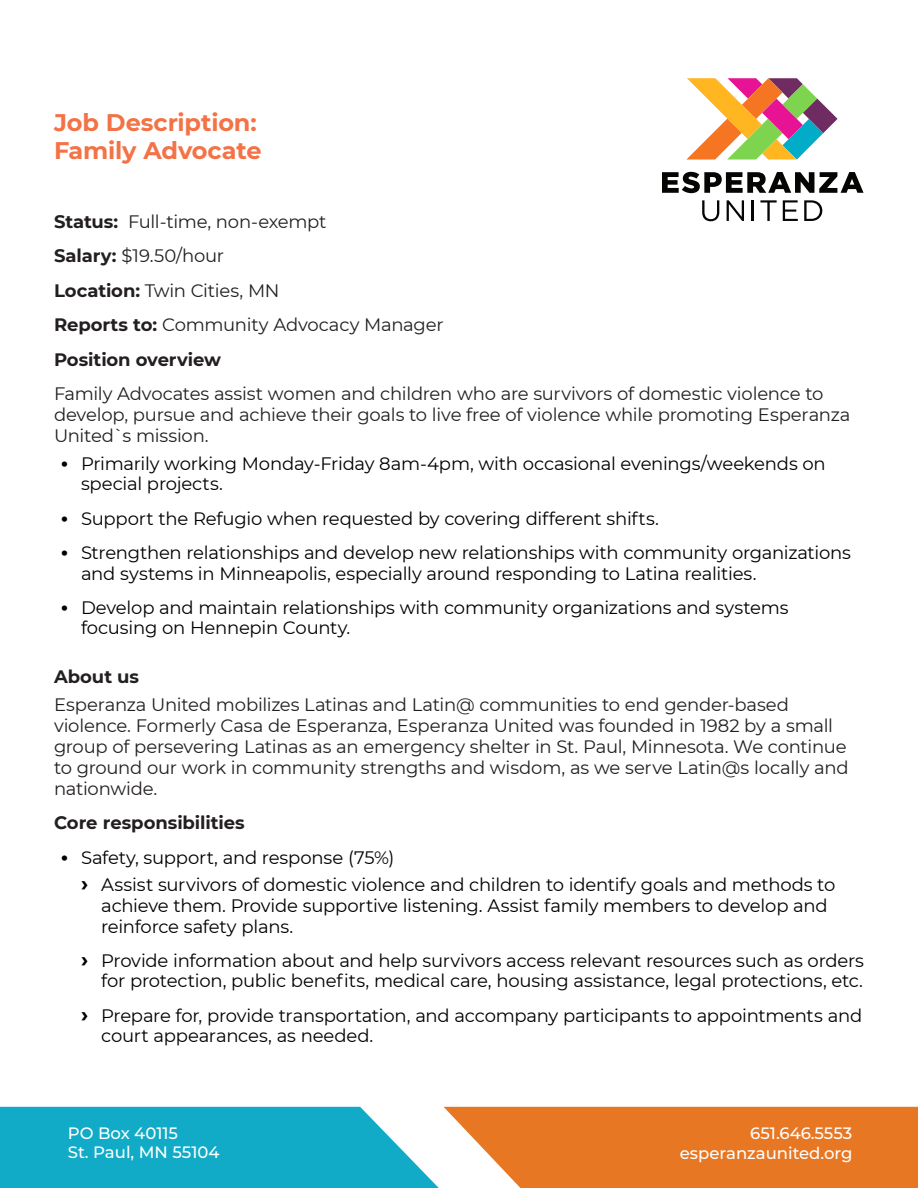
<style>
.page{position:relative;width:918px;height:1188px;background:#fff}
.page>*{position:absolute;margin:0;border:0;box-sizing:border-box;transform-origin:0 0}
.t1{font:700 24px/27.6px "Montserrat";letter-spacing:-.005em;color:#f37246}
.t2{font:18px/20.7px "Montserrat";letter-spacing:-.015em;color:#020000}
.body_copy_12pt{font:18px/21px "Montserrat";letter-spacing:-.015em;color:#231f20}
.body_copy_12pt-2{font:700 18px "Montserrat";letter-spacing:-.005em;color:#231f20}
.t3{font:500 16.5px/19.8px "Montserrat";color:#fff}
.s1{font-weight:700}
.s2{font-weight:700;font-size:21px}
</style>
<div class="page">
<svg style="left:0;top:1107px;width:918px;height:81px;background:#8a9a80"></svg>
<svg style="left:662px;top:172px;width:202px;height:21px"></svg>
<svg style="left:702px;top:200px;width:17px;height:21px"></svg>
<svg style="left:727px;top:200px;width:17px;height:21px"></svg>
<hr style="left:752px;top:200px;width:2px;height:21px;background:#050504">
<svg style="left:760px;top:200px;width:17px;height:21px"></svg>
<svg style="left:783px;top:200px;width:15px;height:21px"></svg>
<svg style="left:804px;top:200px;width:18px;height:21px"></svg>
<svg style="left:686px;top:78px;width:152px;height:82px"></svg>
<p class="t1" style="left:54px;top:108px;width:209px">Job Description:<br>Family Advocate</p>
<p class="body_copy_12pt" style="left:54px;top:210px;width:274px"><span class="s1">Status:</span> Full-time, non-exempt</p>
<p class="body_copy_12pt" style="left:54px;top:245px;width:172px"><span class="s1">Salary:</span> $19.50/hour</p>
<p class="body_copy_12pt" style="left:54px;top:279px;width:227px"><span class="s1">Location:</span> Twin Cities, MN</p>
<p class="body_copy_12pt" style="left:54px;top:314px;width:391px"><span class="s1">Reports to:</span> Community Advocacy Manager</p>
<p class="body_copy_12pt-2" style="left:54px;top:346px;width:169px">Position overview</p>
<p class="body_copy_12pt" style="left:54px;top:383px;width:798px">Family Advocates assist women and children who are survivors of domestic violence to develop, pursue and achieve their goals to live free of violence while promoting Esperanza<br>United`s mission.</p>
<p class="t2" style="left:81px;top:452px;width:746px;text-indent:-20px"><span class="s2">•</span> Primarily working Monday-Friday 8am-4pm, with occasional evenings/weekends on special projects.</p>
<p class="t2" style="left:61px;top:507px;width:600px"><span class="s2">•</span> Support the Refugio when requested by covering different shifts.</p>
<p class="t2" style="left:81px;top:542px;width:772px;text-indent:-20px"><span class="s2">•</span> Strengthen relationships and develop new relationships with community organizations and systems in Minneapolis, especially around responding to Latina realities.</p>
<p class="t2" style="left:81px;top:596px;width:709px;text-indent:-20px"><span class="s2">•</span> Develop and maintain relationships with community organizations and systems focusing on Hennepin County.</p>
<p class="body_copy_12pt-2" style="left:54px;top:664px;width:87px">About us</p>
<p class="body_copy_12pt" style="left:54px;top:693px;width:796px">Esperanza United mobilizes Latinas and Latin@ communities to end gender-based violence. Formerly Casa de Esperanza, Esperanza United was founded in 1982 by a small group of persevering Latinas as an emergency shelter in St. Paul, Minnesota. We continue to ground our work in community strengths and wisdom, as we serve Latin@s locally and nationwide.</p>
<p class="body_copy_12pt-2" style="left:54px;top:810px;width:192px">Core responsibilities</p>
<p class="t2" style="left:61px;top:846px;width:335px"><span class="s2">•</span> Safety, support, and response (75%)</p>
<p class="t2" style="left:101px;top:874px;width:736px;text-indent:-20px"><span class="s2">›</span> Assist survivors of domestic violence and children to identify goals and methods to achieve them. Provide supportive listening. Assist family members to develop and reinforce safety plans.</p>
<p class="t2" style="left:81px;top:949px;width:785px;text-align:right"><span class="s2">›</span> Provide information about and help survivors access relevant resources such as orders for protection, public benefits, medical care, housing assistance, legal protections, etc.</p>
<p class="t2" style="left:101px;top:1004px;width:762px;text-indent:-20px"><span class="s2">›</span> Prepare for, provide transportation, and accompany participants to appointments and court appearances, as needed.</p>
<p class="t3" style="left:68px;top:1122px;width:153px">PO Box 40115<br>St. Paul, MN 55104</p>
<p class="t3" style="left:680px;top:1123px;width:174px;text-align:right">651.646.5553 esperanzaunited.org</p>
</div>
